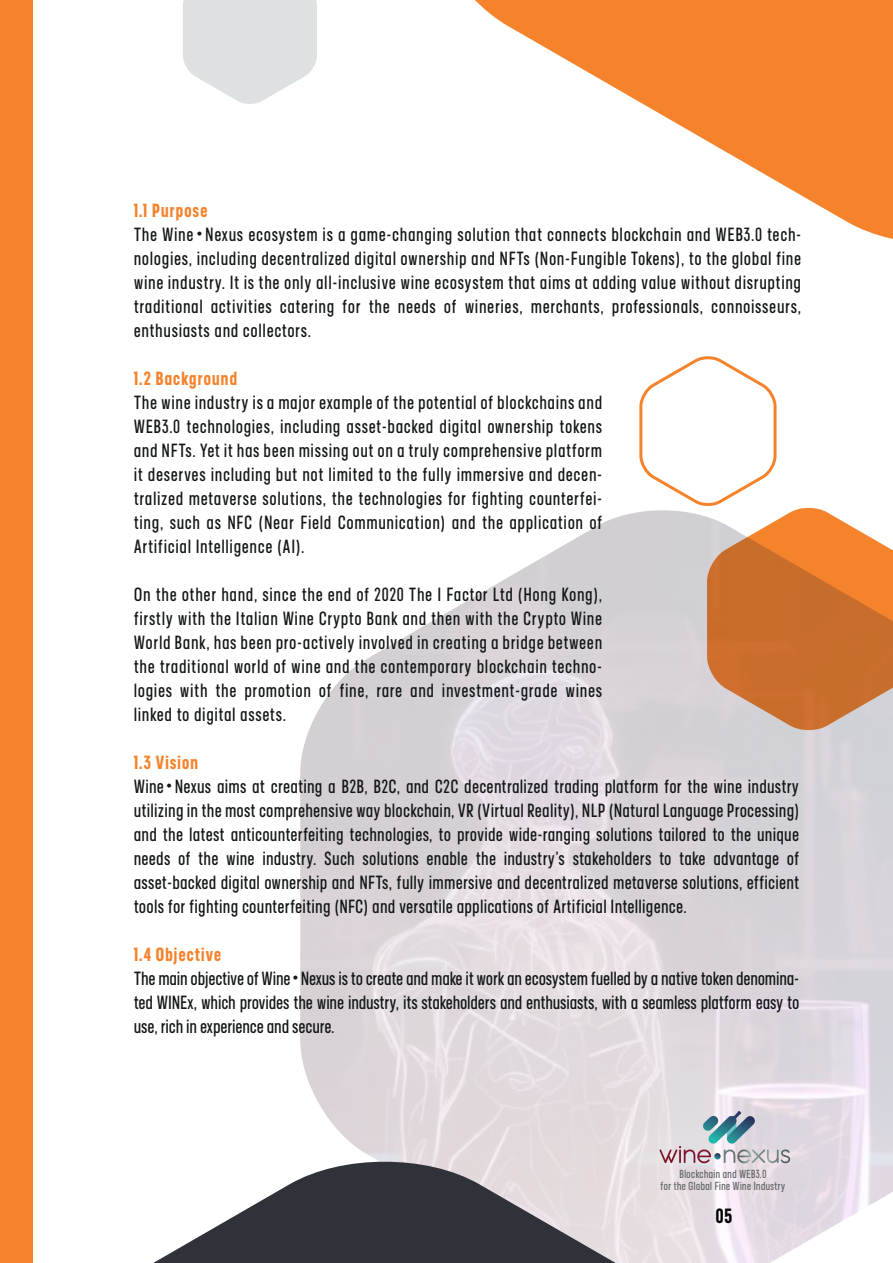
<style>
.page{position:relative;width:893px;height:1263px;background:#fff}
.page>*{position:absolute;margin:0;border:0;box-sizing:border-box;transform-origin:0 0}
.t1{font:700 21px "adineue PRO Cond";color:#000}
.t2{font:19.5px/24px "adineue PRO Cond";letter-spacing:.045em;color:#131718;text-align:justify}
.t3{font:19.5px/24px "adineue PRO Cond";letter-spacing:.065em;color:#131718}
.t4{font:19.5px/24px "adineue PRO Cond";letter-spacing:.025em;color:#131718}
.t5{font:700 19.5px "adineue PRO Cond";letter-spacing:.065em;color:#f5832b}
.t6{font:12px/12px "adineue PRO Cond";letter-spacing:.045em;color:#636667;text-align:center}
.s1{font-weight:700;color:#f5832b}
.s2{font-family:"Koz Go Pr 6 N"}
</style>
<div class="page">
<svg style="left:639px;top:356px;width:183px;height:154px"></svg>
<img style="left:300px;top:510px;width:593px;height:644px">
<svg style="left:475px;top:0;width:418px;height:239px;fill:#f5832b"></svg>
<svg style="left:153px;top:1154px;width:740px;height:109px"></svg>
<div style="left:0;top:0;width:33px;height:1263px;background:#f5832b"></div>
<svg style="left:183px;top:0;width:134px;height:104px"></svg>
<svg style="left:659px;top:1111px;width:131px;height:52px"></svg>
<p class="t3" style="left:134px;top:198px;width:668px"><span class="s1">1.1 Purpose<br></span>The Wine<span class="s2">・</span>Nexus ecosystem is a game-changing solution that connects blockchain and WEB3.0 tech&shy;nologies, including decentralized digital ownership and NFTs (Non-Fungible Tokens), to the global fine wine industry. It is the only all-inclusive wine ecosystem that aims at adding value without disrupting traditional activities catering for the needs of wineries, merchants, professionals, connoisseurs, enthusiasts and collectors.</p>
<p class="t5" style="left:134px;top:367px;width:104px">1.2 Background</p>
<p class="t2" style="left:134px;top:390px;width:469px">The wine industry is a major example of the potential of blockchains and WEB3.0 technologies, including asset-backed digital ownership tokens and NFTs. Yet it has been missing out on a truly comprehensive platform it deserves including but not limited to the fully immersive and decen&shy;tralized metaverse solutions, the technologies for fighting counterfei&shy;ting, such as NFC (Near Field Communication) and the application of Artificial Intelligence (AI).</p>
<p class="t2" style="left:134px;top:582px;width:469px">On the other hand, since the end of 2020 The I Factor Ltd (Hong Kong), firstly with the Italian Wine Crypto Bank and then with the Crypto Wine World Bank, has been pro-actively involved in creating a bridge between the traditional world of wine and the contemporary blockchain techno&shy;logies with the promotion of fine, rare and investment-grade wines linked to digital assets.</p>
<p class="t2" style="left:134px;top:750px;width:666px;text-align:left"><span class="s1">1.3 Vision<br></span>Wine<span class="s2">・</span>Nexus aims at creating a B2B, B2C, and C2C decentralized trading platform for the wine industry utilizing in the most comprehensive way blockchain, VR (Virtual Reality), NLP (Natural Language Processing) and the latest anticounterfeiting technologies, to provide wide-ranging solutions tailored to the unique needs of the wine industry. Such solutions enable the industry’s stakeholders to take advantage of asset-backed digital ownership and NFTs, fully immersive and decentralized metaverse solutions, efficient tools for fighting counterfeiting (NFC) and versatile applications of Artificial Intelligence.</p>
<p class="t4" style="left:134px;top:942px;width:666px"><span class="s1">1.4 Objective<br></span>The main objective of Wine<span class="s2">・</span>Nexus is to create and make it work an ecosystem fuelled by a native token denomina&shy;ted WINEx, which provides the wine industry, its stakeholders and enthusiasts, with a seamless platform easy to use, rich in experience and secure.</p>
<p class="t6" style="left:661px;top:1167px;width:126px">Blockchain and WEB3.0<br>for the Global Fine Wine Industry</p>
<p class="t1" style="left:716px;top:1204px;width:18px">05</p>
</div>
